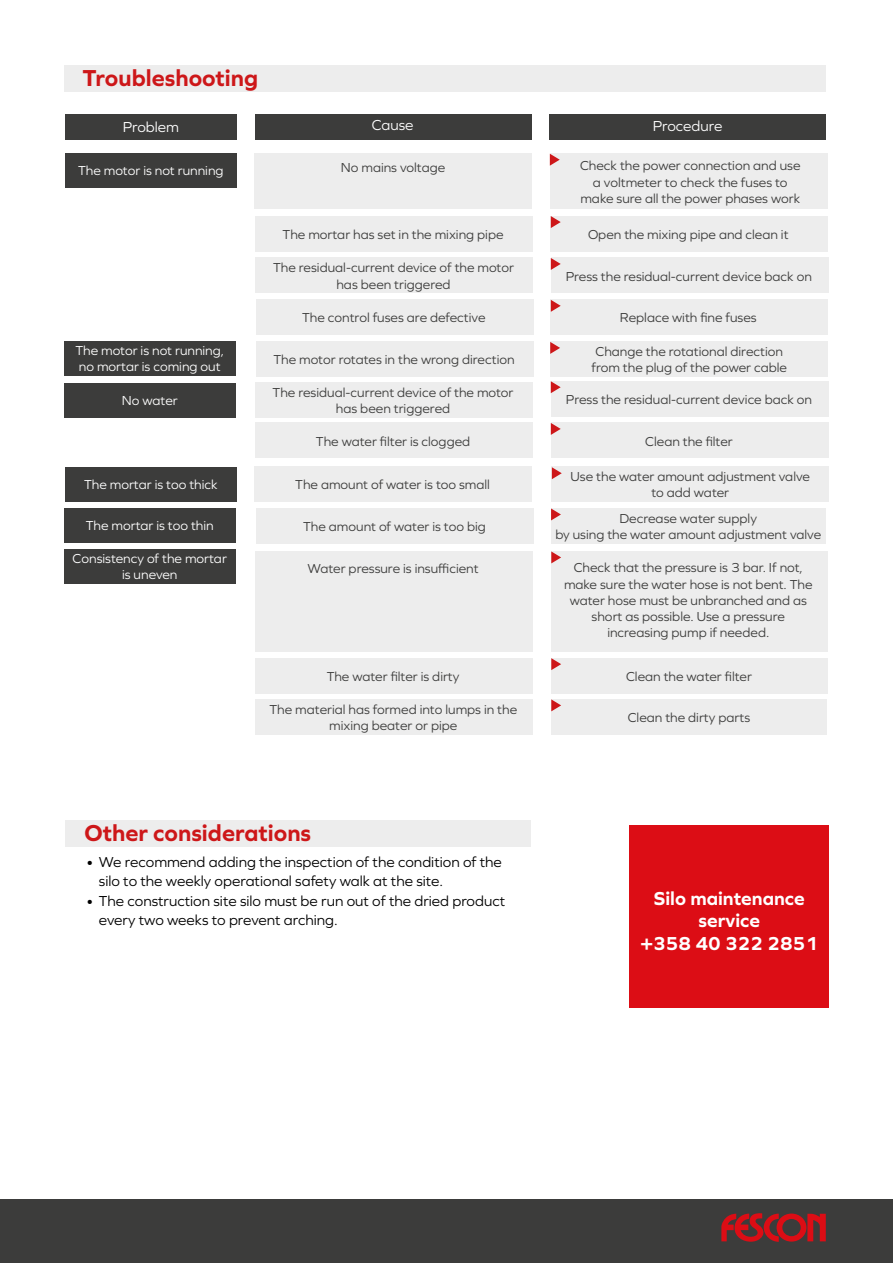
<style>
.page{position:relative;width:893px;height:1263px;background:#fff}
.page>*{position:absolute;margin:0;border:0;box-sizing:border-box;transform-origin:0 0}
.t1{font:700 24px "Graphie";color:#cd1719}
.t2{font:700 19.5px/22.5px "Graphie";color:#fff;text-align:center}
.t3{font:15px/19.5px "Graphie";color:#000}
.t4{font:15px "Graphie";color:#fff}
.t5{font:13.5px/16.2px "Graphie";color:#3c3c3b;text-align:center}
.t6{font:13.5px/16.2px "Graphie";color:#fff}
</style>
<div class="page">
<div style="left:66px;top:820px;width:465px;height:27px;background:#ededed"></div>
<div style="left:64px;top:65px;width:761px;height:27px;background:#ededed"></div>
<div style="left:65px;top:114px;width:172px;height:26px;background:#3c3c3b"></div>
<div style="left:255px;top:114px;width:276px;height:25px;background:#3c3c3b"></div>
<div style="left:549px;top:114px;width:277px;height:25px;background:#3c3c3b"></div>
<div style="left:65px;top:154px;width:172px;height:34px;background:#3c3c3b"></div>
<div style="left:255px;top:154px;width:277px;height:55px;background:#ededed"></div>
<div style="left:550px;top:154px;width:277px;height:55px;background:#ededed"></div>
<div style="left:255px;top:216px;width:277px;height:35px;background:#ededed"></div>
<div style="left:550px;top:216px;width:278px;height:35px;background:#ededed"></div>
<div style="left:256px;top:258px;width:277px;height:35px;background:#ededed"></div>
<div style="left:551px;top:258px;width:277px;height:35px;background:#ededed"></div>
<div style="left:256px;top:300px;width:277px;height:35px;background:#ededed"></div>
<div style="left:550px;top:300px;width:278px;height:35px;background:#ededed"></div>
<div style="left:64px;top:342px;width:172px;height:34px;background:#3c3c3b"></div>
<div style="left:256px;top:342px;width:277px;height:35px;background:#ededed"></div>
<div style="left:550px;top:341px;width:278px;height:35px;background:#ededed"></div>
<div style="left:64px;top:384px;width:172px;height:34px;background:#3c3c3b"></div>
<div style="left:255px;top:382px;width:277px;height:35px;background:#ededed"></div>
<div style="left:551px;top:381px;width:277px;height:35px;background:#ededed"></div>
<div style="left:65px;top:467px;width:172px;height:34px;background:#3c3c3b"></div>
<div style="left:255px;top:423px;width:277px;height:35px;background:#ededed"></div>
<div style="left:551px;top:423px;width:277px;height:35px;background:#ededed"></div>
<div style="left:255px;top:467px;width:277px;height:35px;background:#ededed"></div>
<div style="left:551px;top:467px;width:278px;height:35px;background:#ededed"></div>
<div style="left:64px;top:508px;width:172px;height:34px;background:#3c3c3b"></div>
<div style="left:257px;top:508px;width:277px;height:35px;background:#ededed"></div>
<div style="left:551px;top:508px;width:274px;height:35px;background:#ededed"></div>
<div style="left:64px;top:550px;width:172px;height:34px;background:#3c3c3b"></div>
<div style="left:256px;top:551px;width:277px;height:101px;background:#ededed"></div>
<div style="left:551px;top:551px;width:277px;height:101px;background:#ededed"></div>
<div style="left:255px;top:658px;width:277px;height:35px;background:#ededed"></div>
<div style="left:551px;top:658px;width:277px;height:35px;background:#ededed"></div>
<div style="left:255px;top:700px;width:278px;height:35px;background:#ededed"></div>
<div style="left:551px;top:700px;width:276px;height:35px;background:#ededed"></div>
<svg style="left:550px;top:154px;width:10px;height:12px"></svg>
<svg style="left:551px;top:216px;width:10px;height:12px"></svg>
<svg style="left:551px;top:258px;width:10px;height:12px"></svg>
<svg style="left:551px;top:300px;width:10px;height:12px"></svg>
<svg style="left:550px;top:342px;width:10px;height:12px"></svg>
<svg style="left:551px;top:381px;width:10px;height:12px"></svg>
<svg style="left:551px;top:423px;width:10px;height:12px"></svg>
<svg style="left:552px;top:467px;width:10px;height:12px"></svg>
<svg style="left:551px;top:508px;width:10px;height:12px"></svg>
<svg style="left:551px;top:551px;width:10px;height:12px"></svg>
<svg style="left:551px;top:658px;width:10px;height:12px"></svg>
<svg style="left:551px;top:699px;width:10px;height:12px"></svg>
<div style="left:0;top:1199px;width:893px;height:64px;background:#3c3c3b"></div>
<svg style="left:721px;top:1213px;width:105px;height:29px"></svg>
<div style="left:629px;top:825px;width:200px;height:182px;background:#dc0d15"></div>
<h1 class="t1" style="left:82px;top:64px;width:177px">Troubleshooting</h1>
<p class="t4" style="left:123px;top:118px;width:58px">Problem</p>
<p class="t4" style="left:653px;top:118px;width:71px">Procedure</p>
<p class="t6" style="left:78px;top:162px;width:147px">The motor is not running</p>
<p class="t5" style="left:341px;top:159px;width:106px">No mains voltage</p>
<p class="t5" style="left:580px;top:157px;width:222px">Check the power connection and use a voltmeter to check the fuses to make sure all the power phases work</p>
<p class="t5" style="left:283px;top:226px;width:222px">The mortar has set in the mixing pipe</p>
<p class="t5" style="left:588px;top:226px;width:202px">Open the mixing pipe and clean it</p>
<p class="t5" style="left:273px;top:260px;width:242px">The residual-current device of the motor has been triggered</p>
<p class="t5" style="left:566px;top:268px;width:248px">Press the residual-current device back on</p>
<p class="t5" style="left:302px;top:309px;width:185px">The control fuses are defective</p>
<p class="t5" style="left:620px;top:309px;width:138px">Replace with fine fuses</p>
<p class="t6" style="left:75px;top:342px;width:150px">The motor is not running, no mortar is coming out</p>
<p class="t5" style="left:273px;top:352px;width:243px">The motor rotates in the wrong direction</p>
<p class="t5" style="left:591px;top:343px;width:197px;text-align:left">Change the rotational direction from the plug of the power cable</p>
<p class="t6" style="left:122px;top:392px;width:57px">No water</p>
<p class="t5" style="left:273px;top:384px;width:242px">The residual-current device of the motor has been triggered</p>
<p class="t5" style="left:566px;top:391px;width:248px">Press the residual-current device back on</p>
<p class="t4" style="left:372px;top:117px;width:43px">Cause</p>
<p class="t6" style="left:84px;top:476px;width:135px">The mortar is too thick</p>
<p class="t5" style="left:316px;top:433px;width:156px">The water filter is clogged</p>
<p class="t5" style="left:645px;top:433px;width:89px">Clean the filter</p>
<p class="t5" style="left:295px;top:476px;width:196px">The amount of water is too small</p>
<p class="t5" style="left:571px;top:468px;width:241px">Use the water amount adjustment valve to add water</p>
<p class="t6" style="left:86px;top:517px;width:129px">The mortar is too thin</p>
<p class="t5" style="left:303px;top:518px;width:184px">The amount of water is too big</p>
<p class="t5" style="left:555px;top:510px;width:267px">Decrease water supply<br>by using the water amount adjustment valve</p>
<p class="t6" style="left:73px;top:550px;width:156px;text-align:center">Consistency of the mortar is uneven</p>
<p class="t5" style="left:308px;top:560px;width:173px">Water pressure is insufficient</p>
<p class="t5" style="left:564px;top:559px;width:250px">Check that the pressure is 3 bar. If not, make sure the water hose is not bent. The water hose must be unbranched and as short as possible. Use a pressure increasing pump if needed.</p>
<p class="t5" style="left:327px;top:668px;width:134px">The water filter is dirty</p>
<p class="t5" style="left:626px;top:668px;width:127px">Clean the water filter</p>
<p class="t5" style="left:269px;top:701px;width:249px">The material has formed into lumps in the mixing beater or pipe</p>
<p class="t5" style="left:628px;top:709px;width:124px">Clean the dirty parts</p>
<h1 class="t1" style="left:84px;top:819px;width:228px">Other considerations</h1>
<p class="t3" style="left:99px;top:852px;width:404px;text-indent:-13px">• We recommend adding the inspection of the condition of the silo to the weekly operational safety walk at the site.</p>
<p class="t3" style="left:99px;top:891px;width:408px;text-indent:-13px">• The construction site silo must be run out of the dried product every two weeks to prevent arching.</p>
<h2 class="t2" style="left:640px;top:887px;width:179px">Silo maintenance service<br>+358 40 322 2851</h2>
</div>
